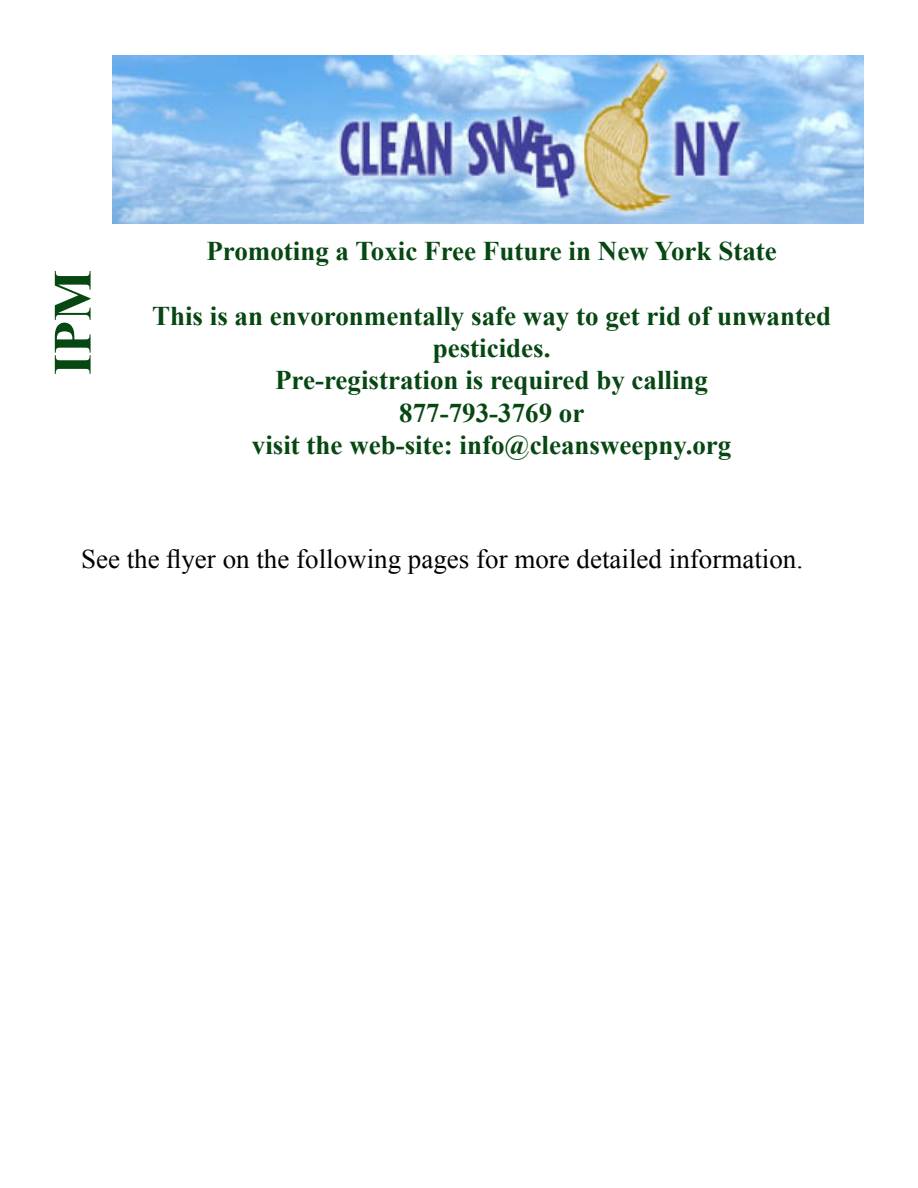
<style>
.page{position:relative;width:918px;height:1188px;background:#fff}
.page>*{position:absolute;margin:0;border:0;box-sizing:border-box;transform-origin:0 0}
.t1{font:700 54px "Times New Roman";color:#064712}
.t2{font:700 27px/32.4px "Times New Roman";color:#064712;text-align:center}
.t3{font:27px "Times New Roman";color:#000}
</style>
<div class="page">
<img style="left:112px;top:55px;width:752px;height:169px">
<p class="t1" style="left:35px;top:375px;width:106px;rotate:-90deg">IPM</p>
<p class="t2" style="left:206px;top:234px;width:572px">Promoting a Toxic Free Future in New York State</p>
<p class="t2" style="left:152px;top:299px;width:681px">This is an envoronmentally safe way to get rid of unwanted</p>
<p class="t2" style="left:433px;top:331px;width:119px">pesticides.</p>
<p class="t2" style="left:275px;top:363px;width:434px">Pre-registration is required by calling<br>877-793-3769 or</p>
<p class="t2" style="left:252px;top:428px;width:481px">visit the web-site: info@cleansweepny.org</p>
<p class="t3" style="left:81px;top:541px;width:724px">See the flyer on the following pages for more detailed information.</p>
</div>
